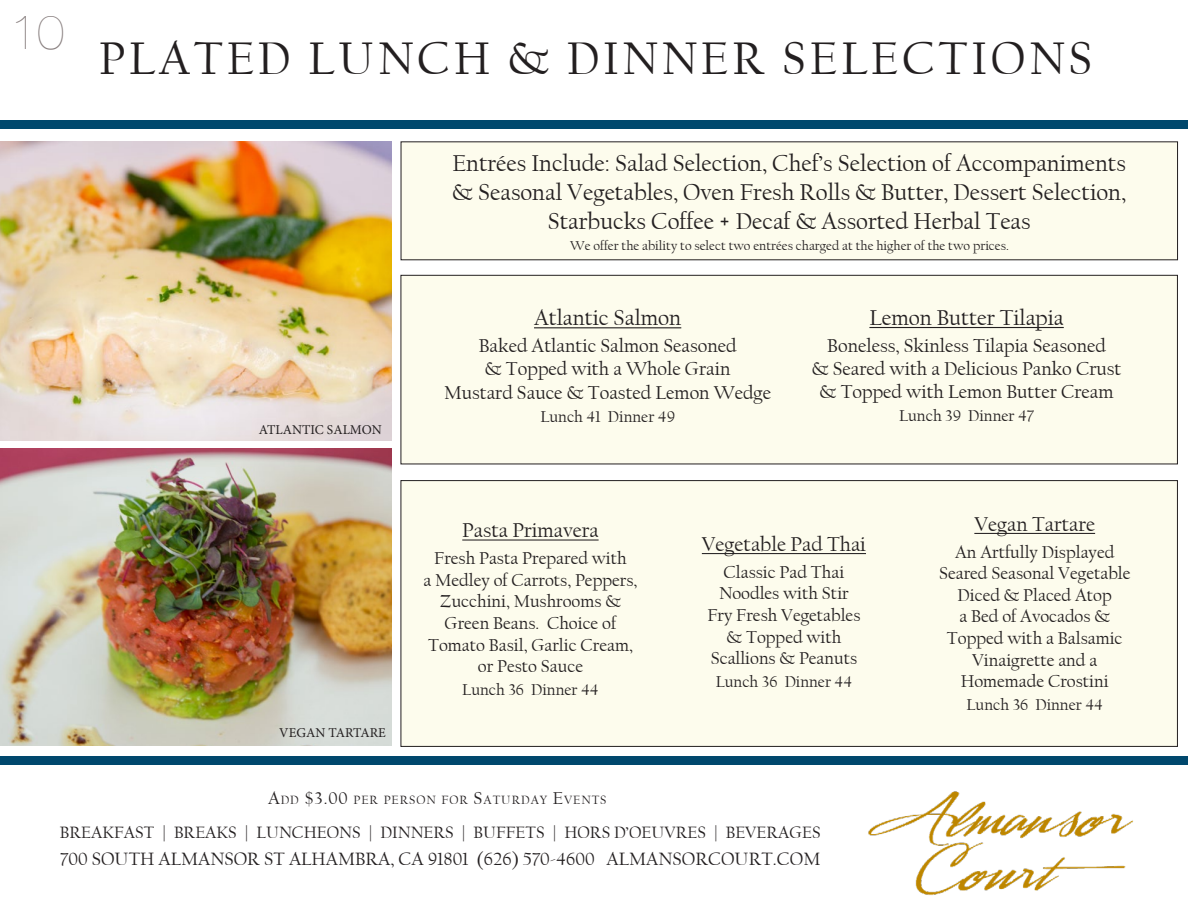
<style>
.page{position:relative;width:1188px;height:918px;background:#fff}
.page>*{position:absolute;margin:0;border:0;box-sizing:border-box;transform-origin:0 0}
.t1{font:48px "Californian FB";letter-spacing:.075em;color:#231f20}
.t2{font:200 48px "Helvetica Neue";color:#887f7f}
.t3{font:24px/28.8px "Californian FB";color:#231f20;text-align:center}
.t4{font:22.5px "Californian FB";color:#231f20}
.t5{font:21px "Californian FB";color:#231f20}
.t6{font:19.5px/23.4px "Californian FB";color:#231f20;text-align:center}
.t7{font:18.75px "Californian FB";color:#231f20}
.t8{font:18px/21.6px "Californian FB";color:#231f20;text-align:center}
.t9{font:17.25px "Californian FB";color:#231f20}
.t10{font:16.5px "Californian FB";color:#231f20}
.t11{font:13.5px "Californian FB";color:#231f20}
.t12{font:13.5px "Minion Pro";color:#231f20}
.t13{font:12.6px "Californian FB";letter-spacing:.07em;color:#231f20}
.s1{font-size:18px}
</style>
<div class="page">
<div style="left:0;top:120px;width:1188px;height:9px;background:#00486d"></div>
<div style="left:0;top:756px;width:1188px;height:9px;background:#00486d"></div>
<img style="left:0;top:449px;width:392px;height:297px">
<img style="left:868px;top:791px;width:265px;height:104px">
<img style="left:0;top:142px;width:392px;height:298px">
<div style="left:401px;top:142px;width:777px;height:118px;background:#fdfced"></div>
<div style="left:401px;top:275px;width:776px;height:189px;background:#fdfced"></div>
<div style="left:401px;top:275px;width:777px;height:189px;border:1px solid #231f20"></div>
<hr style="left:534px;top:327px;width:147px;height:1px;background:#231f20">
<hr style="left:869px;top:327px;width:195px;height:1px;background:#231f20">
<div style="left:401px;top:481px;width:776px;height:265px;background:#fdfced"></div>
<div style="left:401px;top:480px;width:777px;height:267px;border:1px solid #231f20"></div>
<hr style="left:462px;top:540px;width:137px;height:1px;background:#231f20">
<hr style="left:702px;top:553px;width:164px;height:1px;background:#231f20">
<hr style="left:974px;top:533px;width:121px;height:1px;background:#231f20">
<h1 class="t2" style="left:11px;top:-5px;width:55px">10</h1>
<h1 class="t1" style="left:99px;top:31px;width:995px">PLATED LUNCH &amp; DINNER SELECTIONS</h1>
<h2 class="t3" style="left:452px;top:149px;width:676px">Entrées Include: Salad Selection, Chef’s Selection of Accompaniments &amp; Seasonal Vegetables, Oven Fresh Rolls &amp; Butter, Dessert Selection,<br>Starbucks Coffee + Decaf &amp; Assorted Herbal Teas</h2>
<p class="t11" style="left:570px;top:238px;width:440px">We offer the ability to select two entrées charged at the higher of the two prices.</p>
<p class="t12" style="left:259px;top:420px;width:125px">ATLANTIC SALMON</p>
<p class="t12" style="left:279px;top:723px;width:108px">VEGAN TARTARE</p>
<p class="t4" style="left:534px;top:305px;width:149px">Atlantic Salmon</p>
<p class="t6" style="left:444px;top:334px;width:329px">Baked Atlantic Salmon Seasoned<br>&amp; Topped with a Whole Grain<br>Mustard Sauce &amp; Toasted Lemon Wedge</p>
<p class="t10" style="left:540px;top:407px;width:136px">Lunch 41 Dinner 49</p>
<p class="t4" style="left:869px;top:305px;width:196px">Lemon Butter Tilapia</p>
<p class="t6" style="left:812px;top:334px;width:311px">Boneless, Skinless Tilapia Seasoned<br>&amp; Seared with a Delicious Panko Crust &amp; Topped with Lemon Butter Cream</p>
<p class="t10" style="left:899px;top:407px;width:136px">Lunch 39 Dinner 47</p>
<p class="t5" style="left:462px;top:519px;width:138px">Pasta Primavera</p>
<p class="t8" style="left:423px;top:548px;width:215px">Fresh Pasta Prepared with<br>a Medley of Carrots, Peppers,<br>Zucchini, Mushrooms &amp;<br>Green Beans. Choice of<br>Tomato Basil, Garlic Cream, or Pesto Sauce</p>
<p class="t10" style="left:462px;top:681px;width:138px">Lunch 36 Dinner 44</p>
<p class="t5" style="left:702px;top:532px;width:166px">Vegetable Pad Thai</p>
<p class="t8" style="left:707px;top:561px;width:155px">Classic Pad Thai<br>Noodles with Stir<br>Fry Fresh Vegetables &amp; Topped with<br>Scallions &amp; Peanuts</p>
<p class="t10" style="left:716px;top:673px;width:138px">Lunch 36 Dinner 44</p>
<p class="t5" style="left:974px;top:512px;width:122px">Vegan Tartare</p>
<p class="t8" style="left:939px;top:541px;width:193px">An Artfully Displayed<br>Seared Seasonal Vegetable<br>Diced &amp; Placed Atop<br>a Bed of Avocados &amp;<br>Topped with a Balsamic<br>Vinaigrette and a<br>Homemade Crostini</p>
<p class="t10" style="left:967px;top:696px;width:138px">Lunch 36 Dinner 44</p>
<p class="t13" style="left:268px;top:793px;width:340px"><span class="s1">A</span>DD <span class="s1">$3.00</span> PER PERSON FOR <span class="s1">S</span>ATURDAY <span class="s1">E</span>VENTS</p>
<p class="t9" style="left:60px;top:823px;width:762px">BREAKFAST | BREAKS | LUNCHEONS | DINNERS | BUFFETS | HORS D’OEUVRES | BEVERAGES</p>
<p class="t7" style="left:60px;top:849px;width:762px">700 SOUTH ALMANSOR ST ALHAMBRA, CA 91801 (626) 570-4600 ALMANSORCOURT.COM</p>
</div>
